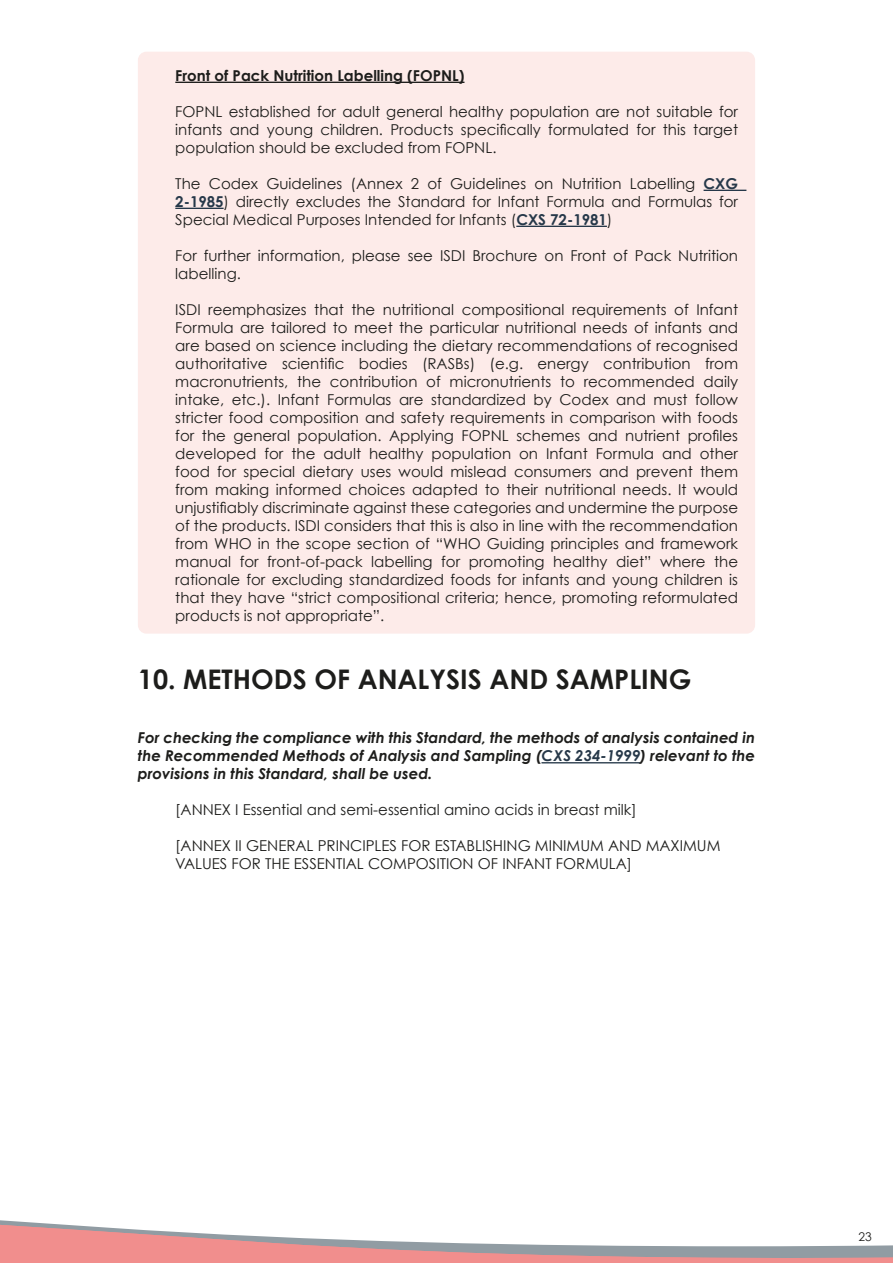
<style>
.page{position:relative;width:893px;height:1263px;background:#fff}
.page>*{position:absolute;margin:0;border:0;box-sizing:border-box;transform-origin:0 0}
.t1{font:700 27px "Century Gothic";color:#1d1d1b}
.t2{font:15px/18px "Century Gothic";color:#1d1d1b;text-align:justify}
.t3{font:italic 700 15px/18px "Century Gothic";color:#1d1d1b;text-align:justify}
.t4{font:700 15px "Century Gothic";color:#1d1d1b}
.t5{font:12px "Century Gothic";color:#1d1d1b}
.s1{font-weight:700;color:#263849}
.s2{color:#263849}
</style>
<div class="page">
<div style="left:138px;top:52px;width:617px;height:582px;background:#fdebe9;border-radius:9px"></div>
<hr style="left:175px;top:82px;width:289px;height:1px;background:#1d1d1b">
<hr style="left:704px;top:190px;width:42px;height:1px;background:#263849">
<hr style="left:175px;top:208px;width:49px;height:1px;background:#263849">
<hr style="left:516px;top:226px;width:91px;height:1px;background:#263849">
<hr style="left:541px;top:762px;width:99px;height:1px;background:#263849">
<svg style="left:0;top:1225px;width:893px;height:38px"></svg>
<p class="t4" style="left:175px;top:66px;width:291px">Front of Pack Nutrition Labelling (FOPNL)</p>
<p class="t2" style="left:175px;top:102px;width:564px">FOPNL established for adult general healthy population are not suitable for infants and young children. Products specifically formulated for this target population should be excluded from FOPNL.</p>
<p class="t2" style="left:175px;top:174px;width:564px">The Codex Guidelines (Annex 2 of Guidelines on Nutrition Labelling <span class="s1">CXG 2-1985</span>) directly excludes the Standard for Infant Formula and Formulas for Special Medical Purposes Intended for Infants (<span class="s1">CXS 72-1981</span>)</p>
<p class="t2" style="left:175px;top:246px;width:564px">For further information, please see ISDI Brochure on Front of Pack Nutrition labelling.</p>
<p class="t2" style="left:175px;top:300px;width:564px">ISDI reemphasizes that the nutritional compositional requirements of Infant Formula are tailored to meet the particular nutritional needs of infants and are based on science including the dietary recommendations of recognised authoritative scientific bodies (RASBs) (e.g. energy contribution from macronutrients, the contribution of micronutrients to recommended daily intake, etc.). Infant Formulas are standardized by Codex and must follow stricter food composition and safety requirements in comparison with foods for the general population. Applying FOPNL schemes and nutrient profiles developed for the adult healthy population on Infant Formula and other food for special dietary uses would mislead consumers and prevent them from making informed choices adapted to their nutritional needs. It would unjustifiably discriminate against these categories and undermine the purpose of the products. ISDI considers that this is also in line with the recommendation from WHO in the scope section of “WHO Guiding principles and framework manual for front-of-pack labelling for promoting healthy diet” where the rationale for excluding standardized foods for infants and young children is that they have “strict compositional criteria; hence, promoting reformulated products is not appropriate”.</p>
<h1 class="t1" style="left:138px;top:663px;width:555px">10. METHODS OF ANALYSIS AND SAMPLING</h1>
<p class="t3" style="left:138px;top:728px;width:619px">For checking the compliance with this Standard, the methods of analysis contained in the Recommended Methods of Analysis and Sampling (<span class="s2">CXS 234-1999</span>) relevant to the provisions in this Standard, shall be used.</p>
<p class="t2" style="left:175px;top:801px;width:463px">[ANNEX I Essential and semi-essential amino acids in breast milk]</p>
<p class="t2" style="left:175px;top:837px;width:547px">[ANNEX II GENERAL PRINCIPLES FOR ESTABLISHING MINIMUM AND MAXIMUM<br>VALUES FOR THE ESSENTIAL COMPOSITION OF INFANT FORMULA]</p>
<p class="t5" style="left:858px;top:1229px;width:15px">23</p>
</div>
